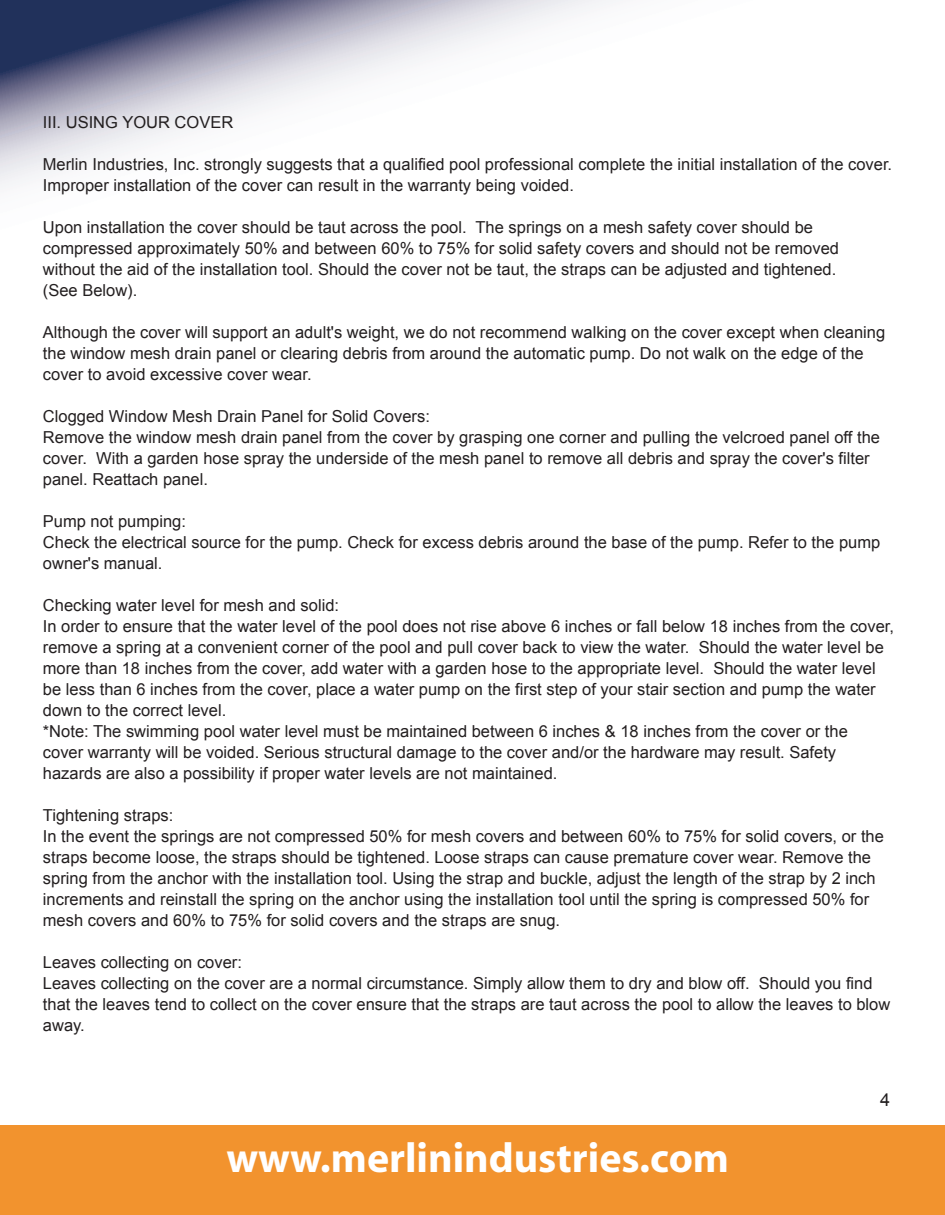
<style>
.page{position:relative;width:945px;height:1215px;background:#fff}
.page>*{position:absolute;margin:0;border:0;box-sizing:border-box;transform-origin:0 0}
.t1{font:700 42px "Myriad";color:#fff}
.t2{font:18px "Arial";color:#231f20}
.t3{font:16.5px/21px "Arial";color:#231f20}
</style>
<div class="page">
<svg style="left:0;top:0;width:612px;height:187px"></svg>
<div style="left:0;top:1125px;width:945px;height:90px;background:#f2932e"></div>
<p class="t3" style="left:43px;top:112px;width:192px">III. USING YOUR COVER</p>
<p class="t3" style="left:43px;top:154px;width:851px">Merlin Industries, Inc. strongly suggests that a qualified pool professional complete the initial installation of the cover.<br>Improper installation of the cover can result in the warranty being voided.</p>
<p class="t3" style="left:43px;top:217px;width:798px">Upon installation the cover should be taut across the pool. The springs on a mesh safety cover should be compressed approximately 50% and between 60% to 75% for solid safety covers and should not be removed without the aid of the installation tool. Should the cover not be taut, the straps can be adjusted and tightened. (See Below).</p>
<p class="t3" style="left:43px;top:322px;width:844px">Although the cover will support an adult's weight, we do not recommend walking on the cover except when cleaning the window mesh drain panel or clearing debris from around the automatic pump. Do not walk on the edge of the cover to avoid excessive cover wear.</p>
<p class="t3" style="left:43px;top:406px;width:839px">Clogged Window Mesh Drain Panel for Solid Covers:<br>Remove the window mesh drain panel from the cover by grasping one corner and pulling the velcroed panel off the cover. With a garden hose spray the underside of the mesh panel to remove all debris and spray the cover's filter panel. Reattach panel.</p>
<p class="t3" style="left:43px;top:511px;width:839px">Pump not pumping:<br>Check the electrical source for the pump. Check for excess debris around the base of the pump. Refer to the pump owner's manual.</p>
<p class="t3" style="left:43px;top:595px;width:853px">Checking water level for mesh and solid:<br>In order to ensure that the water level of the pool does not rise above 6 inches or fall below 18 inches from the cover, remove a spring at a convenient corner of the pool and pull cover back to view the water. Should the water level be more than 18 inches from the cover, add water with a garden hose to the appropriate level. Should the water level be less than 6 inches from the cover, place a water pump on the first step of your stair section and pump the water down to the correct level.<br>*Note: The swimming pool water level must be maintained between 6 inches &amp; 18 inches from the cover or the<br>cover warranty will be voided. Serious structural damage to the cover and/or the hardware may result. Safety hazards are also a possibility if proper water levels are not maintained.</p>
<p class="t3" style="left:43px;top:805px;width:843px">Tightening straps:<br>In the event the springs are not compressed 50% for mesh covers and between 60% to 75% for solid covers, or the straps become loose, the straps should be tightened. Loose straps can cause premature cover wear. Remove the spring from the anchor with the installation tool. Using the strap and buckle, adjust the length of the strap by 2 inch increments and reinstall the spring on the anchor using the installation tool until the spring is compressed 50% for mesh covers and 60% to 75% for solid covers and the straps are snug.</p>
<p class="t3" style="left:43px;top:952px;width:849px">Leaves collecting on cover:<br>Leaves collecting on the cover are a normal circumstance. Simply allow them to dry and blow off. Should you find that the leaves tend to collect on the cover ensure that the straps are taut across the pool to allow the leaves to blow away.</p>
<p class="t1" style="left:226px;top:1137px;width:504px">www.merlinindustries.com</p>
<p class="t2" style="left:880px;top:1088px;width:12px">4</p>
</div>
